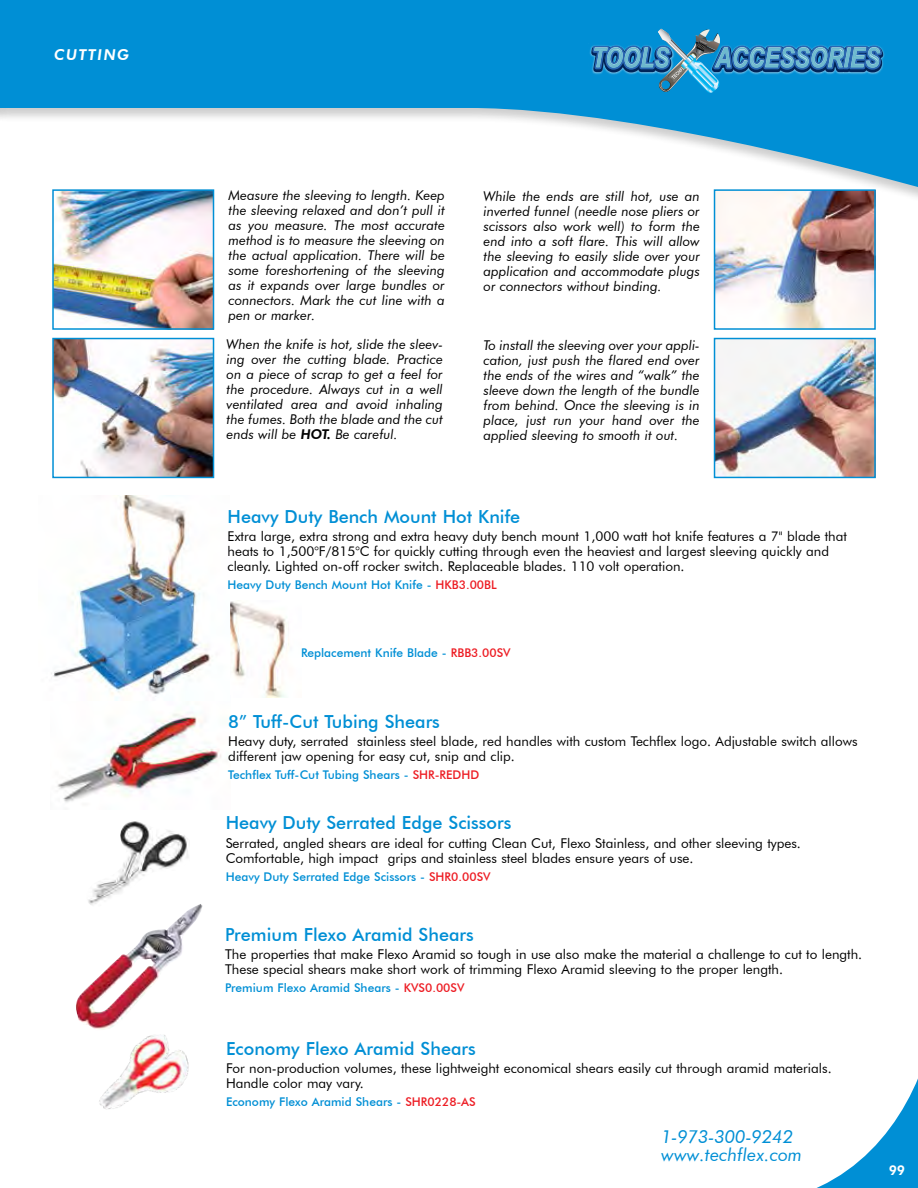
<style>
.page{position:relative;width:918px;height:1188px;background:#fff}
.page>*{position:absolute;margin:0;border:0;box-sizing:border-box;transform-origin:0 0}
.t1{font:500 18px "Futura BT";color:#008fd5}
.t2{font:italic 18px/18px "Futura BT";color:#008fd5}
.t3{font:italic 800 15px "Futura BT";letter-spacing:.1em;color:#fff}
.t4{font:italic 13.5px/15px "Futura BT";color:#000;text-align:justify}
.t5{font:13.5px/15px "Futura BT";color:#000}
.t6{font:800 13.5px "Futura BT";color:#fff}
.t7{font:500 12px "Futura BT";color:#008fd5}
.s1{font-weight:800}
.s2{color:#ed1d24}
</style>
<div class="page">
<svg style="left:0;top:0;width:918px;height:191px;fill:#008fd5"></svg>
<img style="left:88px;top:821px;width:101px;height:83px">
<img style="left:76px;top:904px;width:127px;height:126px">
<img style="left:99px;top:1035px;width:90px;height:74px">
<img style="left:55px;top:192px;width:156px;height:135px">
<div style="left:52px;top:189px;width:162px;height:141px;border:2px solid #008fd5"></div>
<img style="left:55px;top:341px;width:156px;height:134px">
<div style="left:52px;top:338px;width:162px;height:140px;border:2px solid #008fd5"></div>
<img style="left:717px;top:341px;width:156px;height:134px">
<div style="left:714px;top:338px;width:162px;height:140px;border:2px solid #008fd5"></div>
<img style="left:717px;top:192px;width:156px;height:135px">
<div style="left:714px;top:189px;width:162px;height:141px;border:2px solid #008fd5"></div>
<img style="left:230px;top:601px;width:59px;height:97px">
<img style="left:57px;top:695px;width:174px;height:108px">
<img style="left:51px;top:496px;width:179px;height:205px">
<svg style="left:589px;top:29px;width:297px;height:65px;background:#1e8bc6"></svg>
<img style="left:668px;top:49px;width:32px;height:33px">
<img style="left:672px;top:44px;width:1px;height:33px">
<img style="left:673px;top:43px;width:38px;height:37px">
<svg style="left:817px;top:1078px;width:101px;height:110px"></svg>
<p class="t3" style="left:54px;top:45px;width:77px">CUTTING</p>
<p class="t4" style="left:229px;top:187px;width:218px">Measure the sleeving to length. Keep the sleeving relaxed and don’t pull it as you measure. The most accurate method is to measure the sleeving on the actual application. There will be some foreshortening of the sleeving as it expands over large bundles or connectors. Mark the cut line with a pen or marker.</p>
<p class="t4" style="left:227px;top:337px;width:218px">When the knife is hot, slide the sleev&shy;ing over the cutting blade. Practice on a piece of scrap to get a feel for the procedure. Always cut in a well ventilated area and avoid inhaling the fumes. Both the blade and the cut ends will be <span class="s1">HOT.</span> Be careful.</p>
<p class="t4" style="left:484px;top:189px;width:218px">While the ends are still hot, use an inverted funnel (needle nose pliers or scissors also work well) to form the end into a soft flare. This will allow the sleeving to easily slide over your application and accommodate plugs or connectors without binding.</p>
<p class="t4" style="left:484px;top:337px;width:218px">To install the sleeving over your appli&shy;cation, just push the flared end over the ends of the wires and “walk” the sleeve down the length of the bundle from behind. Once the sleeving is in place, just run your hand over the applied sleeving to smooth it out.</p>
<h1 class="t1" style="left:228px;top:506px;width:294px">Heavy Duty Bench Mount Hot Knife</h1>
<p class="t5" style="left:228px;top:529px;width:621px">Extra large, extra strong and extra heavy duty bench mount 1,000 watt hot knife features a 7" blade that heats to 1,500°F/815°C for quickly cutting through even the heaviest and largest sleeving quickly and cleanly. Lighted on-off rocker switch. Replaceable blades. 110 volt operation.</p>
<p class="t7" style="left:228px;top:577px;width:271px">Heavy Duty Bench Mount Hot Knife - <span class="s2">HKB3.00BL</span></p>
<p class="t7" style="left:301px;top:646px;width:211px">Replacement Knife Blade - <span class="s2">RBB3.00SV</span></p>
<h1 class="t1" style="left:228px;top:711px;width:213px">8” Tuff-Cut Tubing Shears</h1>
<p class="t5" style="left:228px;top:734px;width:631px">Heavy duty, serrated stainless steel blade, red handles with custom Techflex logo. Adjustable switch allows different jaw opening for easy cut, snip and clip.</p>
<p class="t7" style="left:228px;top:768px;width:253px">Techflex Tuff-Cut Tubing Shears - <span class="s2">SHR-REDHD</span></p>
<h1 class="t1" style="left:226px;top:812px;width:287px">Heavy Duty Serrated Edge Scissors</h1>
<p class="t5" style="left:226px;top:835px;width:577px">Serrated, angled shears are ideal for cutting Clean Cut, Flexo Stainless, and other sleeving types.<br>Comfortable, high impact grips and stainless steel blades ensure years of use.</p>
<p class="t7" style="left:226px;top:869px;width:266px">Heavy Duty Serrated Edge Scissors - <span class="s2">SHR0.00SV</span></p>
<h1 class="t1" style="left:225px;top:923px;width:250px">Premium Flexo Aramid Shears</h1>
<p class="t5" style="left:225px;top:946px;width:639px">The properties that make Flexo Aramid so tough in use also make the material a challenge to cut to length.<br>These special shears make short work of trimming Flexo Aramid sleeving to the proper length.</p>
<p class="t7" style="left:225px;top:981px;width:241px">Premium Flexo Aramid Shears - <span class="s2">KVS0.00SV</span></p>
<h1 class="t1" style="left:226px;top:1037px;width:251px">Economy Flexo Aramid Shears</h1>
<p class="t5" style="left:226px;top:1061px;width:607px">For non-production volumes, these lightweight economical shears easily cut through aramid materials.<br>Handle color may vary.</p>
<p class="t7" style="left:226px;top:1095px;width:251px">Economy Flexo Aramid Shears - <span class="s2">SHR0228-AS</span></p>
<h1 class="t2" style="left:661px;top:1127px;width:142px">1-973-300-9242 www.techflex.com</h1>
<p class="t6" style="left:889px;top:1161px;width:18px">99</p>
</div>
